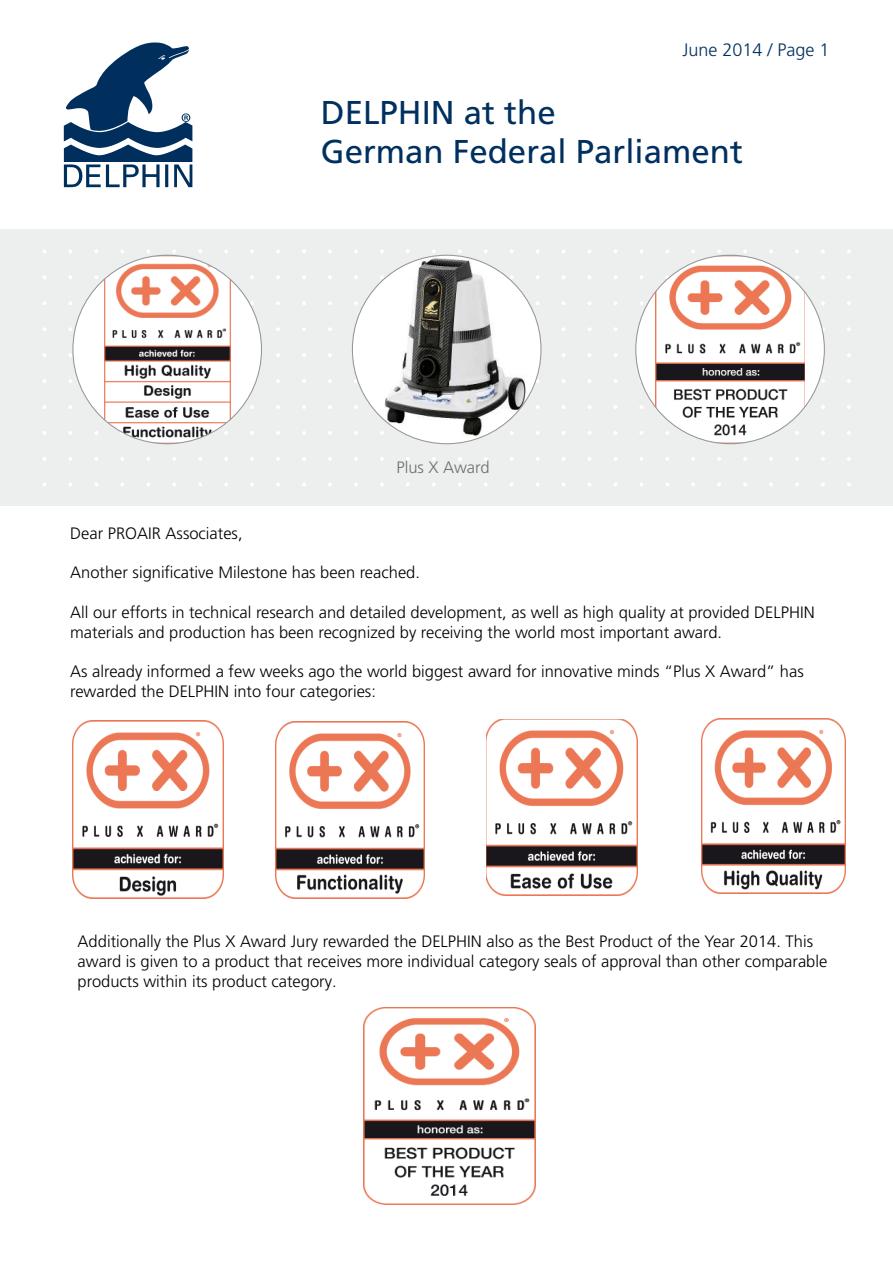
<style>
.page{position:relative;width:893px;height:1263px;background:#fff}
.page>*{position:absolute;margin:0;border:0;box-sizing:border-box;transform-origin:0 0}
.t1{font:33px/39.6px "Frutiger LT Pro";color:#00305f}
.t2{font:300 18px "Frutiger LT Pro";color:#00305f}
.t3{font:300 16.5px/19.8px "Frutiger LT Pro";color:#000}
.t4{font:300 16.5px "Frutiger LT Pro";color:#6d6e71}
</style>
<div class="page">
<svg style="left:64px;top:43px;width:128px;height:144px"></svg>
<div style="left:0;top:230px;width:892px;height:276px;background:#edeeee"></div>
<svg style="left:276px;top:327px;width:4px;height:4px"></svg>
<svg style="left:302px;top:327px;width:4px;height:4px"></svg>
<svg style="left:328px;top:327px;width:4px;height:4px"></svg>
<svg style="left:276px;top:353px;width:4px;height:4px"></svg>
<svg style="left:302px;top:353px;width:4px;height:4px"></svg>
<svg style="left:328px;top:353px;width:4px;height:4px"></svg>
<svg style="left:276px;top:379px;width:4px;height:4px"></svg>
<svg style="left:302px;top:379px;width:4px;height:4px"></svg>
<svg style="left:328px;top:379px;width:4px;height:4px"></svg>
<svg style="left:250px;top:405px;width:4px;height:4px"></svg>
<svg style="left:276px;top:405px;width:4px;height:4px"></svg>
<svg style="left:302px;top:405px;width:4px;height:4px"></svg>
<svg style="left:328px;top:405px;width:4px;height:4px"></svg>
<svg style="left:354px;top:405px;width:4px;height:4px"></svg>
<svg style="left:250px;top:431px;width:4px;height:4px"></svg>
<svg style="left:276px;top:431px;width:4px;height:4px"></svg>
<svg style="left:302px;top:431px;width:4px;height:4px"></svg>
<svg style="left:328px;top:431px;width:4px;height:4px"></svg>
<svg style="left:354px;top:431px;width:4px;height:4px"></svg>
<svg style="left:198px;top:457px;width:4px;height:4px"></svg>
<svg style="left:224px;top:457px;width:4px;height:4px"></svg>
<svg style="left:250px;top:457px;width:4px;height:4px"></svg>
<svg style="left:276px;top:457px;width:4px;height:4px"></svg>
<svg style="left:302px;top:457px;width:4px;height:4px"></svg>
<svg style="left:328px;top:457px;width:4px;height:4px"></svg>
<svg style="left:354px;top:457px;width:4px;height:4px"></svg>
<svg style="left:380px;top:457px;width:4px;height:4px"></svg>
<svg style="left:406px;top:457px;width:4px;height:4px"></svg>
<svg style="left:432px;top:457px;width:4px;height:4px"></svg>
<svg style="left:458px;top:457px;width:4px;height:4px"></svg>
<svg style="left:691px;top:457px;width:4px;height:4px"></svg>
<svg style="left:717px;top:457px;width:4px;height:4px"></svg>
<svg style="left:743px;top:457px;width:4px;height:4px"></svg>
<svg style="left:769px;top:457px;width:4px;height:4px"></svg>
<svg style="left:795px;top:457px;width:4px;height:4px"></svg>
<div style="left:73px;top:255px;width:188px;height:189px;background:#fff;border-radius:50%"></div>
<img style="left:104px;top:255px;width:126px;height:189px">
<div style="left:635px;top:255px;width:189px;height:189px;background:#fff;border-radius:50%"></div>
<img style="left:655px;top:255px;width:150px;height:189px">
<div style="left:352px;top:255px;width:189px;height:189px;background:#fff;border-radius:50%"></div>
<img style="left:374px;top:255px;width:167px;height:189px">
<img style="left:72px;top:721px;width:151px;height:178px">
<img style="left:275px;top:721px;width:149px;height:177px">
<img style="left:486px;top:719px;width:151px;height:176px">
<img style="left:701px;top:719px;width:144px;height:174px">
<img style="left:364px;top:1008px;width:171px;height:196px">
<p class="t2" style="left:682px;top:42px;width:149px">June 2014 / Page 1</p>
<h1 class="t1" style="left:321px;top:95px;width:423px">DELPHIN at the<br>German Federal Parliament</h1>
<p class="t4" style="left:396px;top:461px;width:94px">Plus X Award</p>
<p class="t3" style="left:70px;top:524px;width:174px">Dear PROAIR Associates,</p>
<p class="t3" style="left:70px;top:564px;width:351px">Another significative Milestone has been reached.</p>
<p class="t3" style="left:70px;top:603px;width:746px">All our efforts in technical research and detailed development, as well as high quality at provided DELPHIN materials and production has been recognized by receiving the world most important award.</p>
<p class="t3" style="left:70px;top:663px;width:735px">As already informed a few weeks ago the world biggest award for innovative minds “Plus X Award” has rewarded the DELPHIN into four categories:</p>
<p class="t3" style="left:78px;top:933px;width:751px">Additionally the Plus X Award Jury rewarded the DELPHIN also as the Best Product of the Year 2014. This award is given to a product that receives more individual category seals of approval than other comparable products within its product category.</p>
</div>
